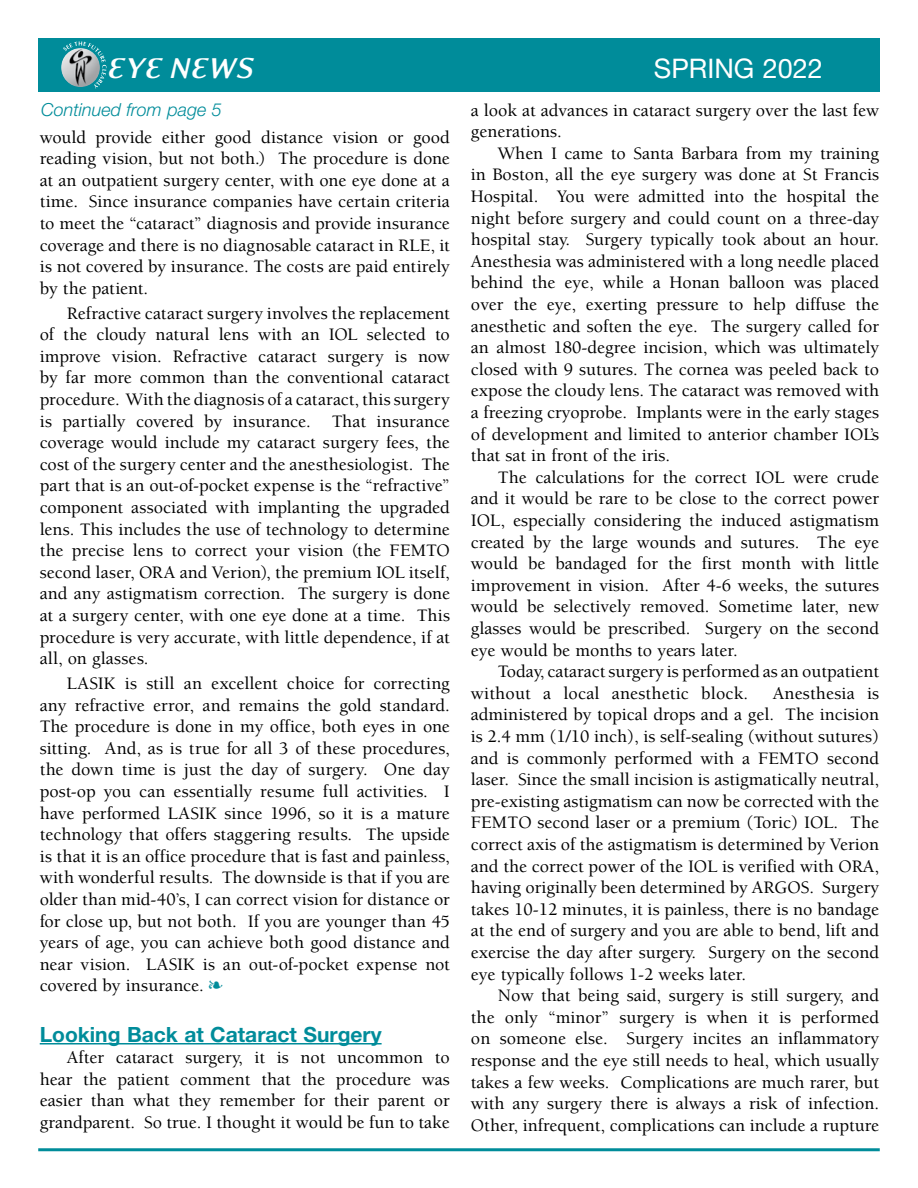
<style>
.page{position:relative;width:918px;height:1188px;background:#fff}
.page>*{position:absolute;margin:0;border:0;box-sizing:border-box;transform-origin:0 0}
.t1{font:33px "Eidetic Modern Bold Italic TT";color:#fff}
.t2{font:27px "Helvetica Neue";color:#fff}
.t3{font:700 21px "Helvetica Neue";color:#008c9a}
.t4{font:500 18px/21.6px "Berkeley";color:#000;text-align:justify}
.t5{font:italic 300 18px "Helvetica Neue";color:#008c9a}
.s1{color:#008c9a}
</style>
<div class="page">
<hr style="left:40px;top:1043px;width:342px;height:2px;background:#008c9a">
<hr style="left:38px;top:1148px;width:842px;height:3px;background:#008c9a">
<div style="left:38px;top:38px;width:842px;height:54px;background:#008c9a"></div>
<svg style="left:63px;top:41px;width:43px;height:48px"></svg>
<img style="left:61px;top:48px;width:39px;height:39px;border-radius:19px">
<h1 class="t1" style="left:107px;top:51px;width:148px">EYE NEWS</h1>
<h2 class="t2" style="left:654px;top:52px;width:170px">SPRING 2022</h2>
<p class="t5" style="left:41px;top:99px;width:182px">Continued from page 5</p>
<p class="t4" style="left:471px;top:100px;width:410px">a look at advances in cataract surgery over the last few generations.</p>
<p class="t4" style="left:471px;top:143px;width:410px;text-indent:27px">When I came to Santa Barbara from my training in Boston, all the eye surgery was done at St Francis Hospital. You were admitted into the hospital the night before surgery and could count on a three-day hospital stay. Surgery typically took about an hour.<br>Anesthesia was administered with a long needle placed behind the eye, while a Honan balloon was placed over the eye, exerting pressure to help diffuse the anesthetic and soften the eye. The surgery called for an almost 180-degree incision, which was ultimately closed with 9 sutures. The cornea was peeled back to expose the cloudy lens. The cataract was removed with a freezing cryoprobe. Implants were in the early stages of development and limited to anterior chamber IOL’s that sat in front of the iris.</p>
<p class="t4" style="left:471px;top:467px;width:410px;text-indent:27px">The calculations for the correct IOL were crude and it would be rare to be close to the correct power IOL, especially considering the induced astigmatism created by the large wounds and sutures. The eye would be bandaged for the first month with little improvement in vision. After 4-6 weeks, the sutures would be selectively removed. Sometime later, new glasses would be prescribed. Surgery on the second eye would be months to years later.</p>
<p class="t4" style="left:471px;top:661px;width:410px;text-indent:27px">Today, cataract surgery is performed as an outpatient without a local anesthetic block.</p>
<p class="t4" style="left:40px;top:127px;width:412px">would provide either good distance vision or good reading vision, but not both.) The procedure is done at an outpatient surgery center, with one eye done at a time. Since insurance companies have certain criteria to meet the “cataract” diagnosis and provide insurance coverage and there is no diagnosable cataract in RLE, it is not covered by insurance. The costs are paid entirely by the patient.</p>
<p class="t4" style="left:40px;top:303px;width:412px;text-indent:27px">Refractive cataract surgery involves the replacement of the cloudy natural lens with an IOL selected to improve vision. Refractive cataract surgery is now by far more common than the conventional cataract procedure. With the diagnosis of a cataract, this surgery is partially covered by insurance. That insurance coverage would include my cataract surgery fees, the cost of the surgery center and the anesthesiologist. The part that is an out-of-pocket expense is the “refractive” component associated with implanting the upgraded lens. This includes the use of technology to determine the precise lens to correct your vision (the FEMTO second laser, ORA and Verion), the premium IOL itself, and any astigmatism correction. The surgery is done at a surgery center, with one eye done at a time. This procedure is very accurate, with little dependence, if at all, on glasses.</p>
<p class="t4" style="left:40px;top:673px;width:412px;text-indent:27px">LASIK is still an excellent choice for correcting any refractive error, and remains the gold standard.<br>The procedure is done in my office, both eyes in one sitting. And, as is true for all 3 of these procedures, the down time is just the day of surgery. One day post-op you can essentially resume full activities. I have performed LASIK since 1996, so it is a mature technology that offers staggering results. The upside is that it is an office procedure that is fast and painless, with wonderful results. The downside is that if you are older than mid-40’s, I can correct vision for distance or for close up, but not both. If you are younger than 45 years of age, you can achieve both good distance and near vision. LASIK is an out-of-pocket expense not covered by insurance. <span class="s1">❧</span></p>
<p class="t3" style="left:40px;top:1021px;width:343px">Looking Back at Cataract Surgery</p>
<p class="t4" style="left:40px;top:1047px;width:412px;text-indent:27px">After cataract surgery, it is not uncommon to hear the patient comment that the procedure was easier than what they remember for their parent or grandparent. So true. I thought it would be fun to take</p>
<p class="t4" style="left:471px;top:683px;width:410px;text-indent:302px">Anesthesia is administered by topical drops and a gel. The incision is 2.4 mm (1/10 inch), is self-sealing (without sutures) and is commonly performed with a FEMTO second laser. Since the small incision is astigmatically neutral, pre-existing astigmatism can now be corrected with the FEMTO second laser or a premium (Toric) IOL. The correct axis of the astigmatism is determined by Verion and the correct power of the IOL is verified with ORA, having originally been determined by ARGOS. Surgery takes 10-12 minutes, it is painless, there is no bandage at the end of surgery and you are able to bend, lift and exercise the day after surgery. Surgery on the second eye typically follows 1-2 weeks later.</p>
<p class="t4" style="left:471px;top:985px;width:410px;text-indent:27px">Now that being said, surgery is still surgery, and the only “minor” surgery is when it is performed on someone else. Surgery incites an inflammatory response and the eye still needs to heal, which usually takes a few weeks. Complications are much rarer, but with any surgery there is always a risk of infection.<br>Other, infrequent, complications can include a rupture</p>
</div>
